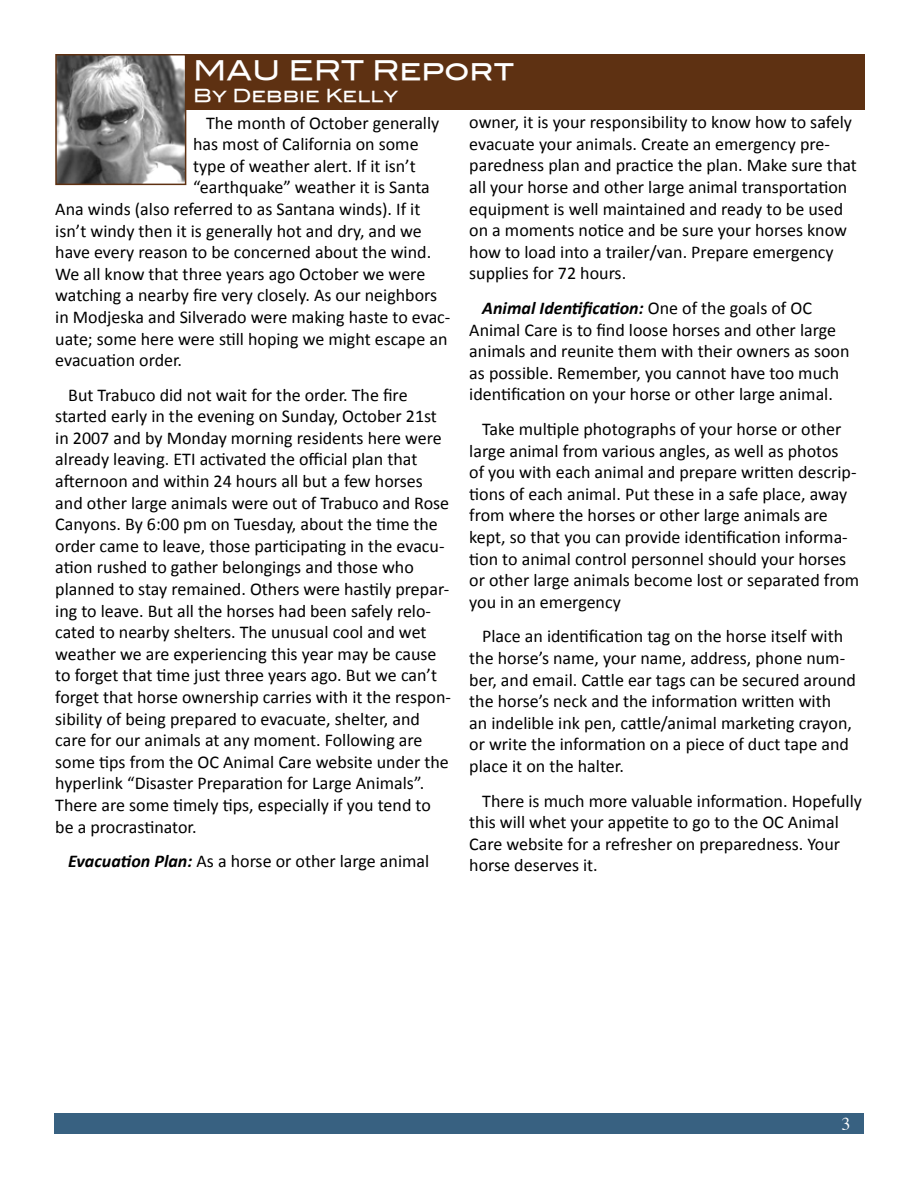
<style>
.page{position:relative;width:918px;height:1188px;background:#fff}
.page>*{position:absolute;margin:0;border:0;box-sizing:border-box;transform-origin:0 0}
.t1{font:27px "Blair Md ITCTT Medium";color:#fff}
.t2{font:18px/21.6px "Calibri";color:#000}
.t3{font:18px "Blair Md ITCTT Medium";color:#fff}
.t4{font:18px "Times";color:#fff}
.s1{font-weight:700;font-style:italic}
</style>
<div class="page">
<div style="left:54px;top:1113px;width:810px;height:21px;background:#386181"></div>
<div style="left:185px;top:54px;width:680px;height:56px;background:#5e3112"></div>
<img style="left:58px;top:57px;width:125px;height:125px">
<div style="left:55px;top:54px;width:131px;height:131px;border:2px solid #5e3112"></div>
<h1 class="t1" style="left:193px;top:48px;width:323px">MAU ERT Report</h1>
<p class="t3" style="left:193px;top:80px;width:207px">By Debbie Kelly</p>
<p class="t2" style="left:206px;top:111px;width:235px">The month of October generally</p>
<p class="t2" style="left:193px;top:133px;width:227px">has most of California on some</p>
<p class="t2" style="left:193px;top:154px;width:224px">type of weather alert. If it isn’t</p>
<p class="t2" style="left:193px;top:176px;width:238px">“earthquake” weather it is Santa</p>
<p class="t2" style="left:55px;top:197px;width:367px">Ana winds (also referred to as Santana winds). If it</p>
<p class="t2" style="left:55px;top:219px;width:368px">isn’t windy then it is generally hot and dry, and we</p>
<p class="t2" style="left:55px;top:241px;width:377px">have every reason to be concerned about the wind.</p>
<p class="t2" style="left:55px;top:262px;width:372px">We all know that three years ago October we were</p>
<p class="t2" style="left:55px;top:284px;width:383px">watching a nearby fire very closely. As our neighbors</p>
<p class="t2" style="left:55px;top:305px;width:397px">in Modjeska and Silverado were making haste to evac-</p>
<p class="t2" style="left:55px;top:327px;width:394px">uate; some here were still hoping we might escape an</p>
<p class="t2" style="left:55px;top:349px;width:128px">evacuation order.</p>
<p class="t2" style="left:55px;top:383px;width:397px;text-indent:13px">But Trabuco did not wait for the order. The fire started early in the evening on Sunday, October 21st in 2007 and by Monday morning residents here were already leaving. ETI activated the official plan that afternoon and within 24 hours all but a few horses and other large animals were out of Trabuco and Rose Canyons. By 6:00 pm on Tuesday, about the time the order came to leave, those participating in the evacu&shy;ation rushed to gather belongings and those who planned to stay remained. Others were hastily prepar&shy;ing to leave. But all the horses had been safely relo&shy;cated to nearby shelters. The unusual cool and wet weather we are experiencing this year may be cause to forget that time just three years ago. But we can’t forget that horse ownership carries with it the respon&shy;sibility of being prepared to evacuate, shelter, and care for our animals at any moment. Following are some tips from the OC Animal Care website under the hyperlink “Disaster Preparation for Large Animals”.<br>There are some timely tips, especially if you tend to be a procrastinator.</p>
<p class="t2" style="left:68px;top:850px;width:363px"><span class="s1">Evacuation Plan:</span> As a horse or other large animal</p>
<p class="t2" style="left:469px;top:111px;width:389px">owner, it is your responsibility to know how to safely evacuate your animals. Create an emergency pre&shy;paredness plan and practice the plan. Make sure that all your horse and other large animal transportation equipment is well maintained and ready to be used on a moments notice and be sure your horses know how to load into a trailer/van. Prepare emergency supplies for 72 hours.</p>
<p class="t2" style="left:469px;top:296px;width:382px;text-indent:13px"><span class="s1">Animal Identification:</span> One of the goals of OC Animal Care is to find loose horses and other large animals and reunite them with their owners as soon as possible. Remember, you cannot have too much identification on your horse or other large animal.</p>
<p class="t2" style="left:469px;top:417px;width:391px;text-indent:13px">Take multiple photographs of your horse or other large animal from various angles, as well as photos<br>of you with each animal and prepare written descrip&shy;tions of each animal. Put these in a safe place, away from where the horses or other large animals are kept, so that you can provide identification informa&shy;tion to animal control personnel should your horses or other large animals become lost or separated from you in an emergency</p>
<p class="t2" style="left:469px;top:625px;width:388px;text-indent:13px">Place an identification tag on the horse itself with the horse’s name, your name, address, phone num&shy;ber, and email. Cattle ear tags can be secured around the horse’s neck and the information written with<br>an indelible ink pen, cattle/animal marketing crayon, or write the information on a piece of duct tape and place it on the halter.</p>
<p class="t2" style="left:469px;top:789px;width:394px;text-indent:13px">There is much more valuable information. Hopefully this will whet your appetite to go to the OC Animal Care website for a refresher on preparedness. Your horse deserves it.</p>
<p class="t4" style="left:842px;top:1107px;width:10px">3</p>
</div>
